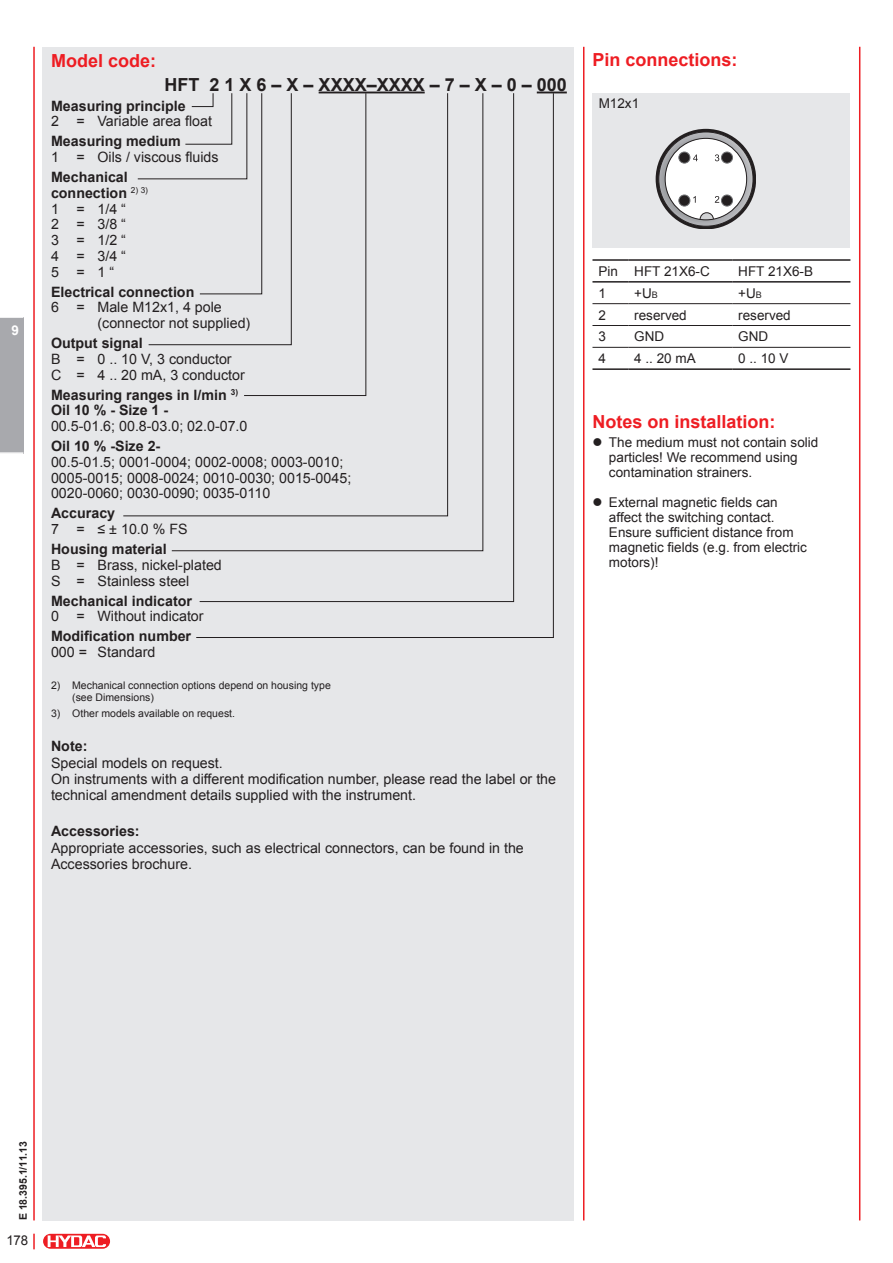
<style>
.page{position:relative;width:893px;height:1263px;background:#fff}
.page>*{position:absolute;margin:0;border:0;box-sizing:border-box;transform-origin:0 0}
.t1{font:700 18px "Arial";color:#ee1d23}
.t2{font:700 18px "Arial";color:#231f20}
.t3{font:14.25px/15.8px "Arial";color:#231f20}
.t4{font:700 14.25px/15.8px "Arial";color:#231f20}
.t5{font:13.5px/15px "Arial";color:#231f20}
.t6{font:700 13.5px "Arial";color:#fff}
.t7{font:10.5px/12px "Arial";color:#231f20}
.t8{font:700 10.5px "Arial";color:#231f20}
.s1{font-weight:700}
.s2{font-size:9px}
</style>
<div class="page">
<hr style="left:33px;top:47px;width:2px;height:1173px;background:#ee1d23">
<hr style="left:859px;top:47px;width:1px;height:1173px;background:#ee1d23">
<div style="left:43px;top:1233px;width:68px;height:16px;border:1px solid #fff;border-radius:7px"></div>
<svg style="left:43px;top:1234px;width:67px;height:15px"></svg>
<svg style="left:48px;top:1235px;width:58px;height:12px"></svg>
<svg style="left:33px;top:1234px;width:2px;height:15px"></svg>
<div style="left:0;top:317px;width:23px;height:136px;background:#a8a9ad"></div>
<hr style="left:0;top:316px;width:23px;height:2px;background:#fff">
<hr style="left:0;top:452px;width:23px;height:2px;background:#fff">
<div style="left:592px;top:93px;width:258px;height:154px;background:#e6e7e9"></div>
<div style="left:43px;top:47px;width:531px;height:1173px;background:#e6e7e9"></div>
<hr style="left:583px;top:47px;width:1px;height:1173px;background:#ee1d23">
<hr style="left:537px;top:92px;width:30px;height:1px;background:#231f20">
<svg style="left:656px;top:129px;width:99px;height:99px"></svg>
<svg style="left:195px;top:92px;width:359px;height:546px"></svg>
<hr style="left:592px;top:303px;width:36px;height:1px;background:#231f20">
<hr style="left:628px;top:303px;width:104px;height:1px;background:#231f20">
<hr style="left:732px;top:303px;width:118px;height:1px;background:#231f20">
<hr style="left:592px;top:325px;width:36px;height:1px;background:#231f20">
<hr style="left:628px;top:325px;width:104px;height:1px;background:#231f20">
<hr style="left:732px;top:325px;width:118px;height:1px;background:#231f20">
<hr style="left:592px;top:347px;width:36px;height:1px;background:#231f20">
<hr style="left:628px;top:347px;width:104px;height:1px;background:#231f20">
<hr style="left:732px;top:347px;width:118px;height:1px;background:#231f20">
<hr style="left:592px;top:259px;width:36px;height:2px;background:#231f20">
<hr style="left:628px;top:259px;width:104px;height:2px;background:#231f20">
<hr style="left:732px;top:259px;width:118px;height:2px;background:#231f20">
<hr style="left:592px;top:281px;width:36px;height:2px;background:#231f20">
<hr style="left:628px;top:281px;width:104px;height:2px;background:#231f20">
<hr style="left:732px;top:281px;width:118px;height:2px;background:#231f20">
<hr style="left:592px;top:368px;width:36px;height:2px;background:#231f20">
<hr style="left:628px;top:368px;width:104px;height:2px;background:#231f20">
<hr style="left:732px;top:368px;width:118px;height:2px;background:#231f20">
<p class="t6" style="left:12px;top:322px;width:9px">9</p>
<p class="t1" style="left:51px;top:48px;width:107px">Model code:</p>
<p class="t1" style="left:592px;top:48px;width:147px">Pin connections:</p>
<p class="t2" style="left:165px;top:72px;width:404px">HFT 2 1 X 6 – X – XXXX–XXXX – 7 – X – 0 – 000</p>
<p class="t4" style="left:51px;top:98px;width:136px">Measuring principle</p>
<p class="t3" style="left:51px;top:114px;width:163px">2 = Variable area float</p>
<p class="t4" style="left:51px;top:134px;width:131px">Measuring medium</p>
<p class="t3" style="left:51px;top:149px;width:169px">1 = Oils / viscous fluids</p>
<p class="t3" style="left:51px;top:169px;width:99px"><span class="s1">Mechanical connection</span> <sup>2)</sup> <sup>3)<br></sup>1 = 1/4 “<br>2 = 3/8 “<br>3 = 1/2 “<br>4 = 3/4 “<br>5 = 1 “</p>
<p class="t4" style="left:51px;top:284px;width:145px">Electrical connection</p>
<p class="t3" style="left:98px;top:300px;width:154px;text-indent:-46px">6 = Male M12x1, 4 pole (connector not supplied)</p>
<p class="t4" style="left:51px;top:336px;width:93px">Output signal</p>
<p class="t3" style="left:51px;top:351px;width:195px">B = 0 .. 10 V, 3 conductor<br>C = 4 .. 20 mA, 3 conductor</p>
<p class="t4" style="left:51px;top:387px;width:189px">Measuring ranges in l/min <sup>3)<br></sup>Oil 10 % - Size 1 -</p>
<p class="t3" style="left:51px;top:418px;width:198px">00.5-01.6; 00.8-03.0; 02.0-07.0</p>
<p class="t4" style="left:51px;top:439px;width:111px">Oil 10 % -Size 2-</p>
<p class="t3" style="left:51px;top:454px;width:302px">00.5-01.5; 0001-0004; 0002-0008; 0003-0010;<br>0005-0015; 0008-0024; 0010-0030; 0015-0045;<br>0020-0060; 0030-0090; 0035-0110</p>
<p class="t4" style="left:51px;top:506px;width:66px">Accuracy</p>
<p class="t3" style="left:51px;top:521px;width:138px">7 = ≤ ± 10.0 % FS</p>
<p class="t4" style="left:51px;top:542px;width:117px">Housing material</p>
<p class="t3" style="left:51px;top:557px;width:172px">B = Brass, nickel-plated<br>S = Stainless steel</p>
<p class="t4" style="left:51px;top:593px;width:143px">Mechanical indicator</p>
<p class="t3" style="left:51px;top:609px;width:154px">0 = Without indicator</p>
<p class="t4" style="left:51px;top:629px;width:142px">Modification number</p>
<p class="t3" style="left:51px;top:644px;width:106px">000 = Standard</p>
<p class="t7" style="left:72px;top:680px;width:260px;text-indent:-21px">2) Mechanical connection options depend on housing type (see Dimensions)</p>
<p class="t7" style="left:51px;top:707px;width:186px">3) Other models available on request.</p>
<p class="t4" style="left:51px;top:738px;width:38px">Note:</p>
<p class="t3" style="left:51px;top:756px;width:507px">Special models on request.<br>On instruments with a different modification number, please read the label or the technical amendment details supplied with the instrument.</p>
<p class="t4" style="left:51px;top:823px;width:90px">Accessories:</p>
<p class="t3" style="left:51px;top:841px;width:474px">Appropriate accessories, such as electrical connectors, can be found in the<br>Accessories brochure.</p>
<p class="t5" style="left:599px;top:96px;width:42px">M12x1</p>
<p class="t5" style="left:598px;top:264px;width:113px">Pin HFT 21X6-C</p>
<p class="t5" style="left:738px;top:264px;width:76px">HFT 21X6-B</p>
<p class="t5" style="left:598px;top:286px;width:9px">1</p>
<p class="t5" style="left:634px;top:286px;width:25px">+U<span class="s2">B</span></p>
<p class="t5" style="left:738px;top:286px;width:25px">+U<span class="s2">B</span></p>
<p class="t5" style="left:598px;top:307px;width:9px">2</p>
<p class="t5" style="left:634px;top:307px;width:54px">reserved</p>
<p class="t5" style="left:738px;top:307px;width:54px">reserved</p>
<p class="t5" style="left:598px;top:329px;width:9px">3</p>
<p class="t5" style="left:634px;top:329px;width:31px">GND</p>
<p class="t5" style="left:738px;top:329px;width:31px">GND</p>
<p class="t5" style="left:598px;top:351px;width:9px">4</p>
<p class="t5" style="left:634px;top:351px;width:63px">4 .. 20 mA</p>
<p class="t5" style="left:738px;top:351px;width:52px">0 .. 10 V</p>
<p class="t1" style="left:592px;top:409px;width:185px">Notes on installation:</p>
<p class="t5" style="left:609px;top:435px;width:211px;text-indent:-16px">● The medium must not contain solid particles! We recommend using contamination strainers.</p>
<p class="t5" style="left:609px;top:495px;width:200px;text-indent:-16px">● External magnetic fields can affect the switching contact.<br>Ensure sufficient distance from magnetic fields (e.g. from electric motors)!</p>
<p class="t8" style="left:16px;top:1220px;width:81px;rotate:-90deg">E 18.395.1/11.13</p>
<p class="t5" style="left:7px;top:1233px;width:23px">178</p>
</div>
